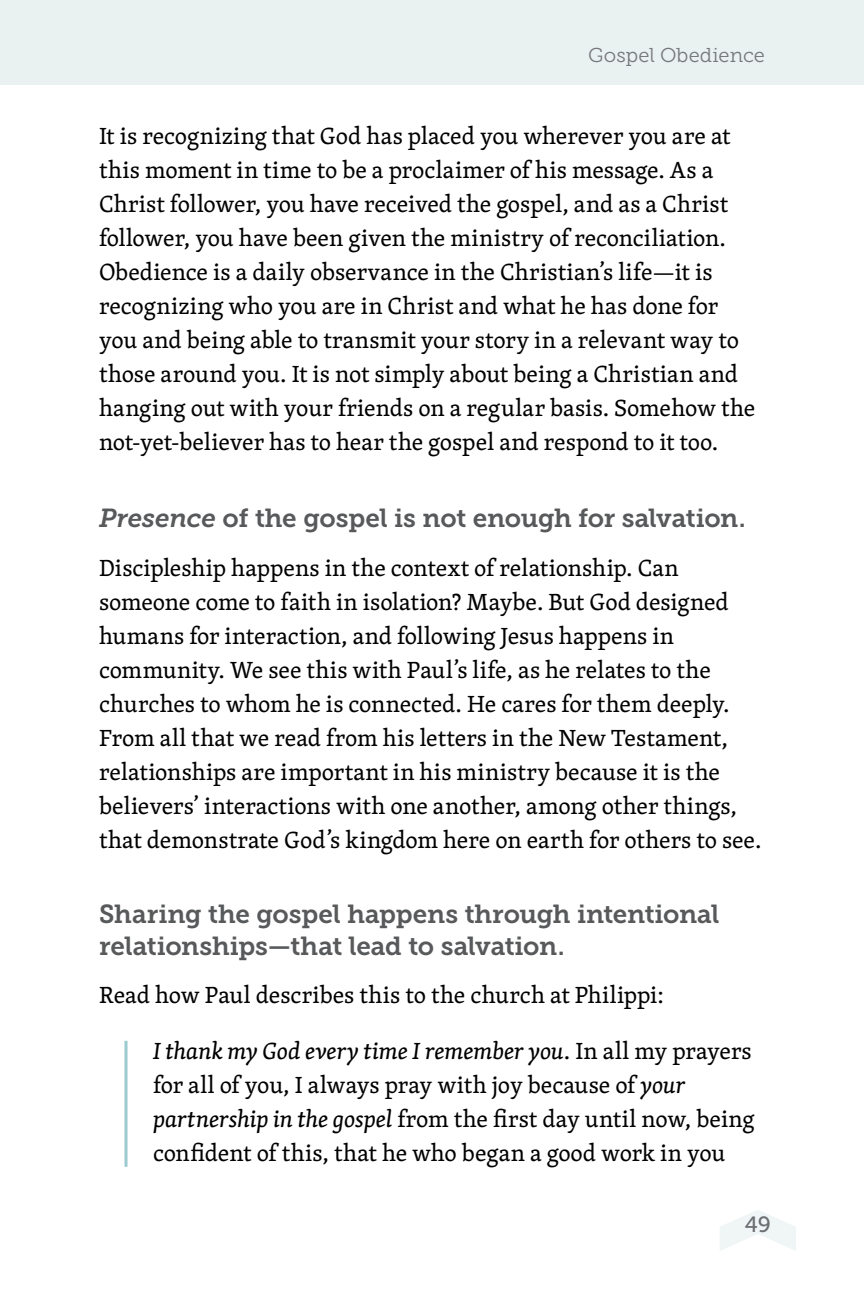
<style>
.page{position:relative;width:864px;height:1296px;background:#fff}
.page>*{position:absolute;margin:0;border:0;box-sizing:border-box;transform-origin:0 0}
.t1{font:26px/32px "Museo Slab 700";letter-spacing:-.01em;color:#58595b}
.t2{font:24px/34px "Skolar Latin";color:#000}
.t3{font:22px "Museo Slab 500";color:#6d6e71}
.t4{font:20px "Museo Slab 300";letter-spacing:.005em;color:#77787b}
.s1{font-style:italic}
</style>
<div class="page">
<div style="left:0;top:0;width:864px;height:85px;background:#e9f1f1"></div>
<svg style="left:720px;top:1210px;width:76px;height:41px"></svg>
<svg style="left:124px;top:1041px;width:4px;height:126px"></svg>
<p class="t4" style="left:588px;top:44px;width:178px">Gospel Obedience</p>
<p class="t2" style="left:99px;top:118px;width:658px">It is recognizing that God has placed you wherever you are at this moment in time to be a proclaimer of his message. As a Christ follower, you have received the gospel, and as a Christ follower, you have been given the ministry of reconciliation.<br>Obedience is a daily observance in the Christian’s life—it is recognizing who you are in Christ and what he has done for you and being able to transmit your story in a relevant way to those around you. It is not simply about being a Christian and hanging out with your friends on a regular basis. Somehow the not-yet-believer has to hear the gospel and respond to it too.</p>
<p class="t1" style="left:99px;top:502px;width:648px"><span class="s1">Presence</span> of the gospel is not enough for salvation.</p>
<p class="t2" style="left:99px;top:550px;width:664px">Discipleship happens in the context of relationship. Can someone come to faith in isolation? Maybe. But God designed humans for interaction, and following Jesus happens in community. We see this with Paul’s life, as he relates to the churches to whom he is connected. He cares for them deeply.<br>From all that we read from his letters in the New Testament, relationships are important in his ministry because it is the believers’ interactions with one another, among other things, that demonstrate God’s kingdom here on earth for others to see.</p>
<p class="t1" style="left:99px;top:898px;width:622px">Sharing the gospel happens through intentional relationships—that lead to salvation.</p>
<p class="t2" style="left:99px;top:977px;width:566px">Read how Paul describes this to the church at Philippi:</p>
<p class="t2" style="left:153px;top:1033px;width:603px"><span class="s1">I thank my God every time I remember you</span>. In all my prayers for all of you, I always pray with joy because of <span class="s1">your partnership in the gospel</span> from the first day until now, being confident of this, that he who began a good work in you</p>
<p class="t3" style="left:745px;top:1212px;width:28px">49</p>
</div>
